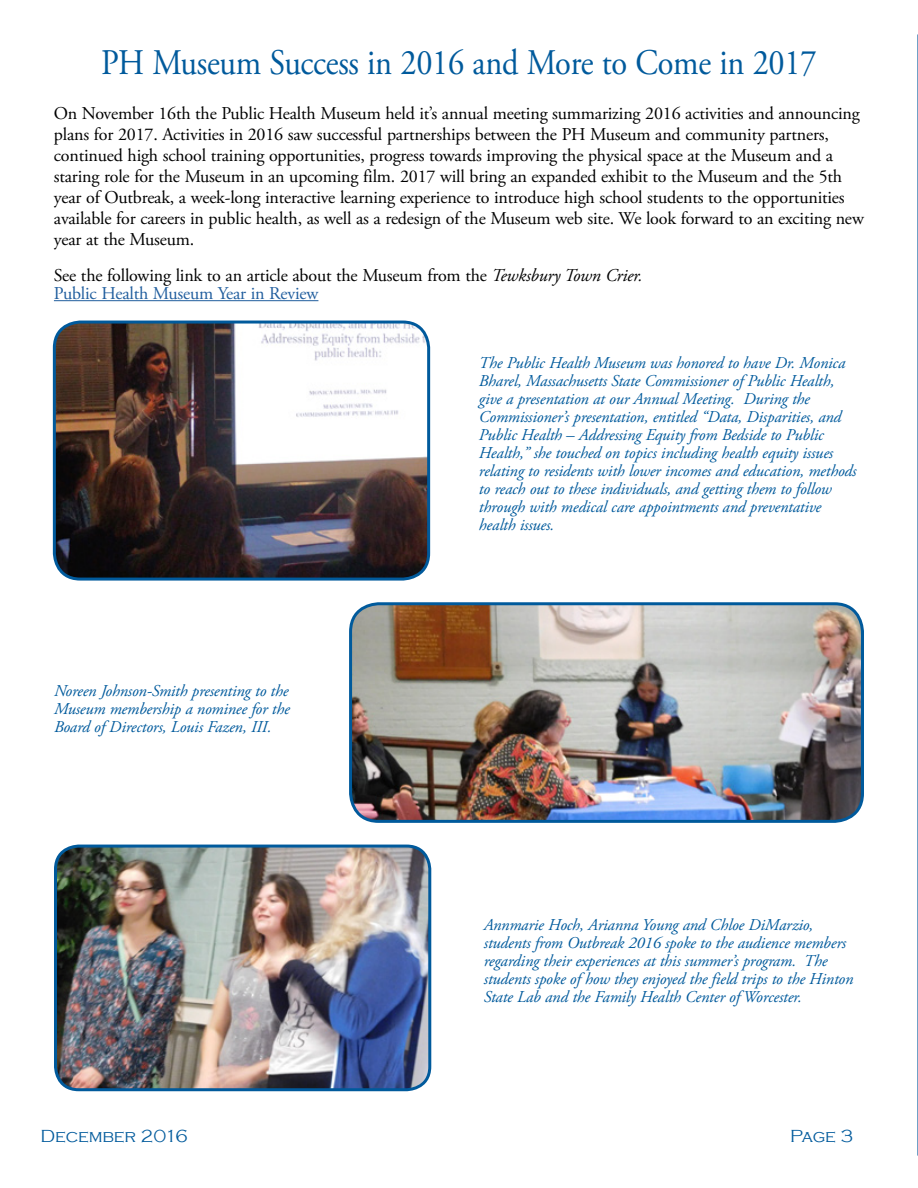
<style>
.page{position:relative;width:918px;height:1188px;background:#fff}
.page>*{position:absolute;margin:0;border:0;box-sizing:border-box;transform-origin:0 0}
.t1{font:36px "Adobe Garamond Pro";letter-spacing:-.01em;color:#005a9c;scale:.9 1}
.t2{font:18px/21px "Adobe Garamond Pro";letter-spacing:-.01em;color:#000}
.t3{font:300 18px "Copperplate Gothic";letter-spacing:-.01em;color:#005a9c}
.t4{font:italic 16.5px/18px "Adobe Garamond Pro";letter-spacing:-.01em;color:#005a9c}
.s1{font-style:italic}
.s2{color:#215e9e}
</style>
<div class="page">
<hr style="left:917px;top:34px;width:1px;height:1122px;background:#005a9c">
<img style="left:54px;top:322px;width:375px;height:256px">
<div style="left:53px;top:321px;width:377px;height:260px;border:3px solid #005a9c;border-radius:26px"></div>
<img style="left:352px;top:605px;width:509px;height:215px">
<div style="left:349px;top:602px;width:515px;height:221px;border:3px solid #005a9c;border-radius:28px"></div>
<img style="left:56px;top:846px;width:374px;height:244px">
<div style="left:54px;top:845px;width:377px;height:246px;border:3px solid #005a9c;border-radius:23px"></div>
<hr style="left:54px;top:300px;width:264px;height:1px;background:#215e9e">
<h1 class="t1" style="left:101px;top:41px;width:796px">PH Museum Success in 2016 and More to Come in 2017</h1>
<p class="t2" style="left:54px;top:103px;width:812px">On November 16th the Public Health Museum held it’s annual meeting summarizing 2016 activities and announcing plans for 2017. Activities in 2016 saw successful partnerships between the PH Museum and community partners, continued high school training opportunities, progress towards improving the physical space at the Museum and a staring role for the Museum in an upcoming film. 2017 will bring an expanded exhibit to the Museum and the 5th year of Outbreak, a week-long interactive learning experience to introduce high school students to the opportunities available for careers in public health, as well as a redesign of the Museum web site. We look forward to an exciting new year at the Museum.</p>
<p class="t2" style="left:54px;top:267px;width:590px;line-height:18px">See the following link to an article about the Museum from the <span class="s1">Tewksbury Town Crier.<br></span><span class="s2">Public Health Museum Year in Review</span></p>
<p class="t4" style="left:54px;top:683px;width:237px;text-align:justify">Noreen Johnson-Smith presenting to the Museum membership a nominee for the Board of Directors, Louis Fazen, III.</p>
<p class="t4" style="left:479px;top:354px;width:379px">The Public Health Museum was honored to have Dr. Monica Bharel, Massachusetts State Commissioner of Public Health, give a presentation at our Annual Meeting. During the Commissioner’s presentation, entitled “Data, Disparities, and Public Health – Addressing Equity from Bedside to Public Health,” she touched on topics including health equity issues relating to residents with lower incomes and education, methods to reach out to these individuals, and getting them to follow through with medical care appointments and preventative health issues.</p>
<p class="t4" style="left:484px;top:917px;width:371px">Annmarie Hoch, Arianna Young and Chloe DiMarzio, students from Outbreak 2016 spoke to the audience members regarding their experiences at this summer’s program. The students spoke of how they enjoyed the field trips to the Hinton State Lab and the Family Health Center of Worcester.</p>
<p class="t3" style="left:40px;top:1127px;width:149px">December 2016</p>
<p class="t3" style="left:790px;top:1127px;width:65px">Page 3</p>
</div>
